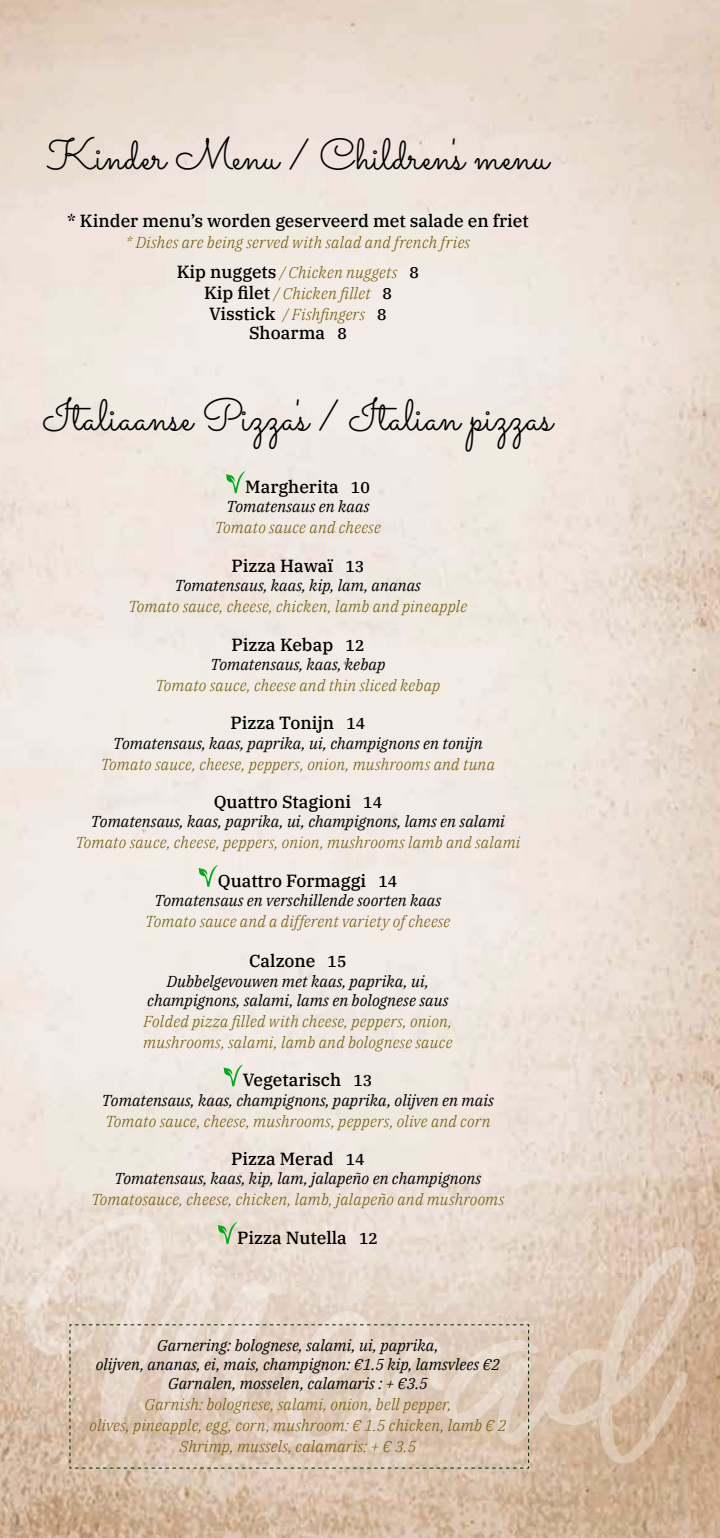
<style>
.page{position:relative;width:720px;height:1538px;background:#fff}
.page>*{position:absolute;margin:0;border:0;box-sizing:border-box;transform-origin:0 0}
.t1{font:43.75px "Sacramento";letter-spacing:.005em;color:#000}
.t2{font:500 17.5px "IBM Plex Serif";color:#000}
.t3{font:italic 300 15.75px/21px "IBM Plex Serif";letter-spacing:.01em;color:#6e5403;text-align:center}
.t4{font:italic 15.75px/19.2px "IBM Plex Serif";color:#000;text-align:center}
.s1{font-weight:500;font-style:normal;font-size:17.5px;color:#000}
.s2{font-weight:500;font-style:normal;color:#000}
.s3{font-size:15.75px}
</style>
<div class="page">
<img style="left:0;top:0;width:719px;height:1538px">
<svg style="left:23px;top:1213px;width:421px;height:240px;fill:#e8dbcf"></svg>
<svg style="left:443px;top:1247px;width:252px;height:216px"></svg>
<svg style="left:226px;top:471px;width:19px;height:22px"></svg>
<svg style="left:198px;top:865px;width:20px;height:22px"></svg>
<svg style="left:223px;top:1064px;width:20px;height:22px"></svg>
<svg style="left:218px;top:1222px;width:19px;height:22px"></svg>
<svg style="left:69px;top:1324px;width:460px;height:145px"></svg>
<h1 class="t1" style="left:47px;top:129px;width:503px">Kinder Menu / Children's menu</h1>
<p class="t2" style="left:67px;top:207px;width:463px">* Kinder menu’s worden geserveerd met salade en friet</p>
<p class="t3" style="left:125px;top:226px;width:346px;line-height:29.8px">* Dishes are being served with salad and french fries<br><span class="s1">Kip nuggets</span> / Chicken nuggets <span class="s2">8</span></p>
<p class="t3" style="left:204px;top:281px;width:189px"><span class="s1">Kip filet</span> / Chicken fillet <span class="s2">8<br></span><span class="s1">Visstick</span> / Fishfingers <span class="s2">8</span></p>
<p class="t2" style="left:249px;top:319px;width:99px">Shoarma <span class="s3">8</span></p>
<h1 class="t1" style="left:43px;top:389px;width:510px">Italiaanse Pizza's / Italian pizzas</h1>
<p class="t2" style="left:245px;top:473px;width:126px">Margherita <span class="s3">10</span></p>
<p class="t4" style="left:226px;top:496px;width:145px">Tomatensaus en kaas</p>
<p class="t3" style="left:215px;top:516px;width:167px">Tomato sauce and cheese</p>
<p class="t2" style="left:231px;top:552px;width:134px">Pizza Hawaï <span class="s3">13</span></p>
<p class="t4" style="left:175px;top:574px;width:248px">Tomatensaus, kaas, kip, lam, ananas</p>
<p class="t3" style="left:128px;top:595px;width:340px">Tomato sauce, cheese, chicken, lamb and pineapple</p>
<p class="t2" style="left:231px;top:631px;width:135px">Pizza Kebap <span class="s3">12</span></p>
<p class="t4" style="left:210px;top:653px;width:176px">Tomatensaus, kaas, kebap</p>
<p class="t3" style="left:155px;top:673px;width:286px">Tomato sauce, cheese and thin sliced kebap</p>
<p class="t2" style="left:230px;top:709px;width:136px">Pizza Tonijn <span class="s3">14</span></p>
<p class="t4" style="left:113px;top:732px;width:371px">Tomatensaus, kaas, paprika, ui, champignons en tonijn</p>
<p class="t3" style="left:101px;top:752px;width:395px">Tomato sauce, cheese, peppers, onion, mushrooms and tuna</p>
<p class="t2" style="left:214px;top:788px;width:170px">Quattro Stagioni <span class="s3">14</span></p>
<p class="t4" style="left:91px;top:811px;width:415px">Tomatensaus, kaas, paprika, ui, champignons, lams en salami</p>
<p class="t3" style="left:75px;top:831px;width:446px">Tomato sauce, cheese, peppers, onion, mushrooms lamb and salami</p>
<p class="t2" style="left:218px;top:867px;width:181px">Quattro Formaggi <span class="s3">14</span></p>
<p class="t4" style="left:154px;top:889px;width:288px">Tomatensaus en verschillende soorten kaas</p>
<p class="t3" style="left:145px;top:910px;width:306px">Tomato sauce and a different variety of cheese</p>
<p class="t2" style="left:249px;top:947px;width:99px">Calzone <span class="s3">15</span></p>
<p class="t4" style="left:147px;top:970px;width:302px">Dubbelgevouwen met kaas, paprika, ui, champignons, salami, lams en bolognese saus</p>
<p class="t3" style="left:143px;top:1009px;width:310px;text-align:left">Folded pizza filled with cheese, peppers, onion, mushrooms, salami, lamb and bolognese sauce</p>
<p class="t2" style="left:243px;top:1066px;width:131px">Vegetarisch <span class="s3">13</span></p>
<p class="t4" style="left:102px;top:1089px;width:393px">Tomatensaus, kaas, champignons, paprika, olijven en mais</p>
<p class="t3" style="left:105px;top:1109px;width:386px">Tomato sauce, cheese, mushrooms, peppers, olive and corn</p>
<p class="t2" style="left:231px;top:1145px;width:135px">Pizza Merad <span class="s3">14</span></p>
<p class="t4" style="left:114px;top:1168px;width:368px">Tomatensaus, kaas, kip, lam, jalapeño en champignons</p>
<p class="t3" style="left:91px;top:1188px;width:414px">Tomatosauce, cheese, chicken, lamb, jalapeño and mushrooms</p>
<p class="t2" style="left:237px;top:1224px;width:142px">Pizza Nutella <span class="s3">12</span></p>
<p class="t4" style="left:96px;top:1334px;width:406px">Garnering: bolognese, salami, ui, paprika,<br>olijven, ananas, ei, mais, champignon: €1.5 kip, lamsvlees €2<br>Garnalen, mosselen, calamaris : + €3.5</p>
<p class="t3" style="left:89px;top:1393px;width:418px">Garnish: bolognese, salami, onion, bell pepper,<br>olives, pineapple, egg, corn, mushroom: € 1.5 chicken, lamb € 2<br>Shrimp, mussels, calamaris: + € 3.5</p>
</div>
